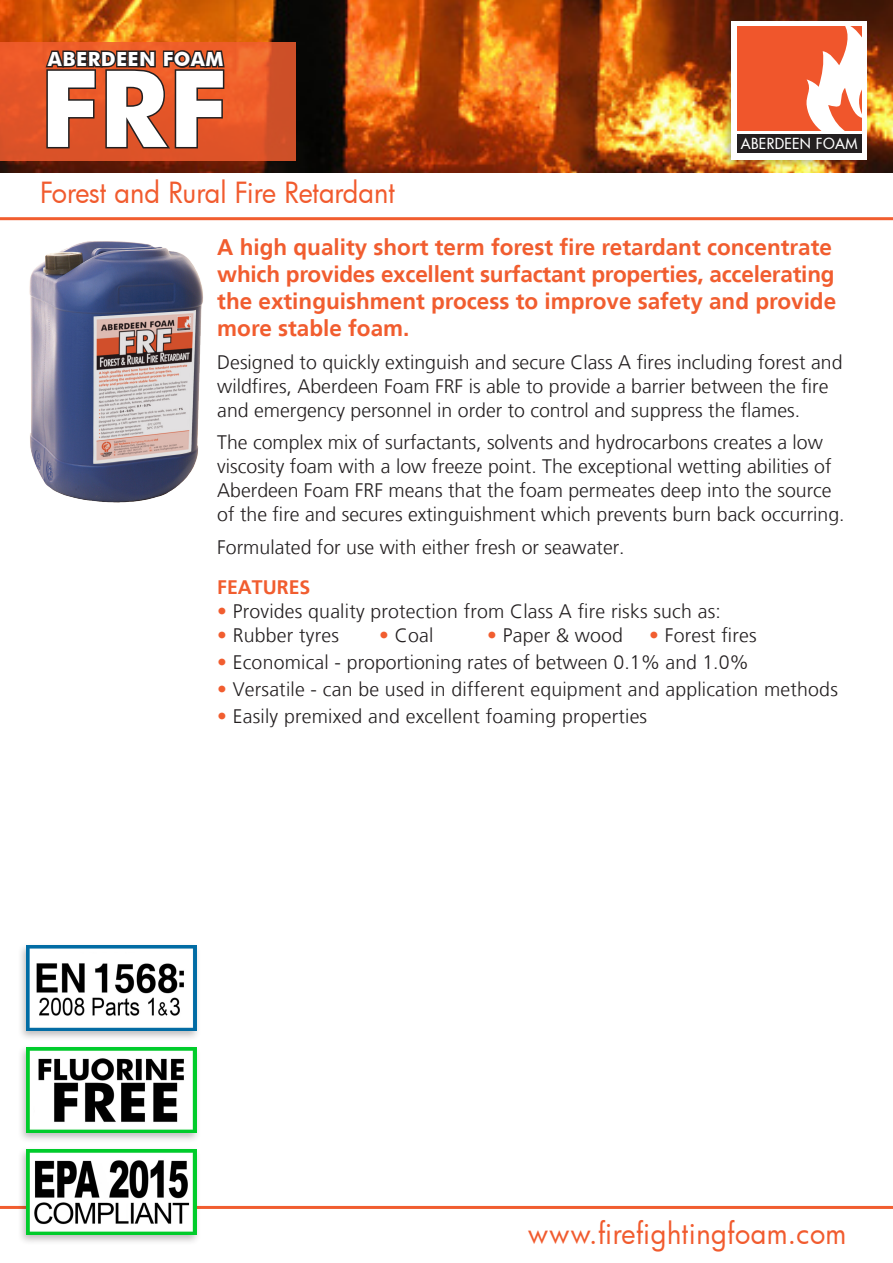
<style>
.page{position:relative;width:893px;height:1263px;background:#fff}
.page>*{position:absolute;margin:0;border:0;box-sizing:border-box;transform-origin:0 0}
.t1{font:700 106.5px "Futura BT";color:#fff}
.t2{font:28.5px "Futura";color:#f15b2e;scale:.95 1}
.t3{font:28.5px "Futura";letter-spacing:.02em;color:#f15b2e;scale:.95 1}
.t4{font:700 22.5px/27px "Frutiger LT";color:#f15d2f}
.t5{font:300 19.5px/24px "Frutiger LT";color:#231f20}
.t6{font:700 19.5px "Futura BT";letter-spacing:.025em;color:#fff}
.t7{font:700 19.5px "Frutiger LT";color:#f15d2f}
.t8{font:500 14.85px "Futura";letter-spacing:.025em;color:#fff;scale:.95 1}
.s1{color:#f15d2f}
</style>
<div class="page">
<hr style="left:0;top:1206px;width:893px;height:3px;background:#f15d2f">
<img style="left:0;top:0;width:893px;height:172px">
<div style="left:721px;top:16px;width:149px;height:153px;background:#231f20;opacity:.3"></div>
<div style="left:731px;top:21px;width:136px;height:139px;background:#fff"></div>
<div style="left:737px;top:135px;width:124px;height:18px;background:#231f20"></div>
<svg style="left:737px;top:27px;width:124px;height:104px"></svg>
<svg style="left:0;top:42px;width:296px;height:118px;background:#e05628"></svg>
<hr style="left:0;top:217px;width:893px;height:3px;background:#f15d2f">
<svg style="left:44px;top:14px;width:182px;height:136px;background:#bb4f21"></svg>
<div style="left:17px;top:1044px;width:185px;height:99px;background:#231f20;opacity:.3"></div>
<img style="left:26px;top:1047px;width:171px;height:85px">
<img style="left:29px;top:241px;width:174px;height:262px">
<div style="left:17px;top:1146px;width:185px;height:99px;background:#231f20;opacity:.3"></div>
<img style="left:26px;top:1149px;width:171px;height:85px">
<div style="left:17px;top:942px;width:185px;height:99px;background:#231f20;opacity:.3"></div>
<img style="left:26px;top:945px;width:171px;height:85px">
<p class="t6" style="left:48px;top:47px;width:177px">ABERDEEN FOAM</p>
<p class="t1" style="left:40px;top:44px;width:188px">FRF</p>
<p class="t2" style="left:40px;top:173px;width:375px">Forest and Rural Fire Retardant</p>
<p class="t8" style="left:741px;top:134px;width:124px">ABERDEEN FOAM</p>
<p class="t4" style="left:217px;top:234px;width:620px">A high quality short term forest fire retardant concentrate which provides excellent surfactant properties, accelerating the extinguishment process to improve safety and provide more stable foam.</p>
<p class="t5" style="left:217px;top:350px;width:627px">Designed to quickly extinguish and secure Class A fires including forest and wildfires, Aberdeen Foam FRF is able to provide a barrier between the fire and emergency personnel in order to control and suppress the flames.</p>
<p class="t5" style="left:217px;top:431px;width:629px">The complex mix of surfactants, solvents and hydrocarbons creates a low viscosity foam with a low freeze point. The exceptional wetting abilities of Aberdeen Foam FRF means that the foam permeates deep into the source of the fire and secures extinguishment which prevents burn back occurring.</p>
<p class="t5" style="left:217px;top:535px;width:409px">Formulated for use with either fresh or seawater.</p>
<p class="t7" style="left:217px;top:576px;width:95px">FEATURES</p>
<p class="t5" style="left:217px;top:600px;width:505px"><span class="s1">•</span> Provides quality protection from Class A fire risks such as:</p>
<p class="t5" style="left:217px;top:624px;width:123px"><span class="s1">•</span> Rubber tyres</p>
<p class="t5" style="left:379px;top:624px;width:56px"><span class="s1">•</span> Coal</p>
<p class="t5" style="left:487px;top:624px;width:137px"><span class="s1">•</span> Paper &amp; wood</p>
<p class="t5" style="left:649px;top:624px;width:109px"><span class="s1">•</span> Forest fires</p>
<p class="t5" style="left:217px;top:651px;width:533px"><span class="s1">•</span> Economical - proportioning rates of between 0.1% and 1.0%</p>
<p class="t5" style="left:217px;top:678px;width:622px"><span class="s1">•</span> Versatile - can be used in different equipment and application methods</p>
<p class="t5" style="left:217px;top:705px;width:431px"><span class="s1">•</span> Easily premixed and excellent foaming properties</p>
<p class="t3" style="left:528px;top:1214px;width:337px">www.firefightingfoam.com</p>
</div>
